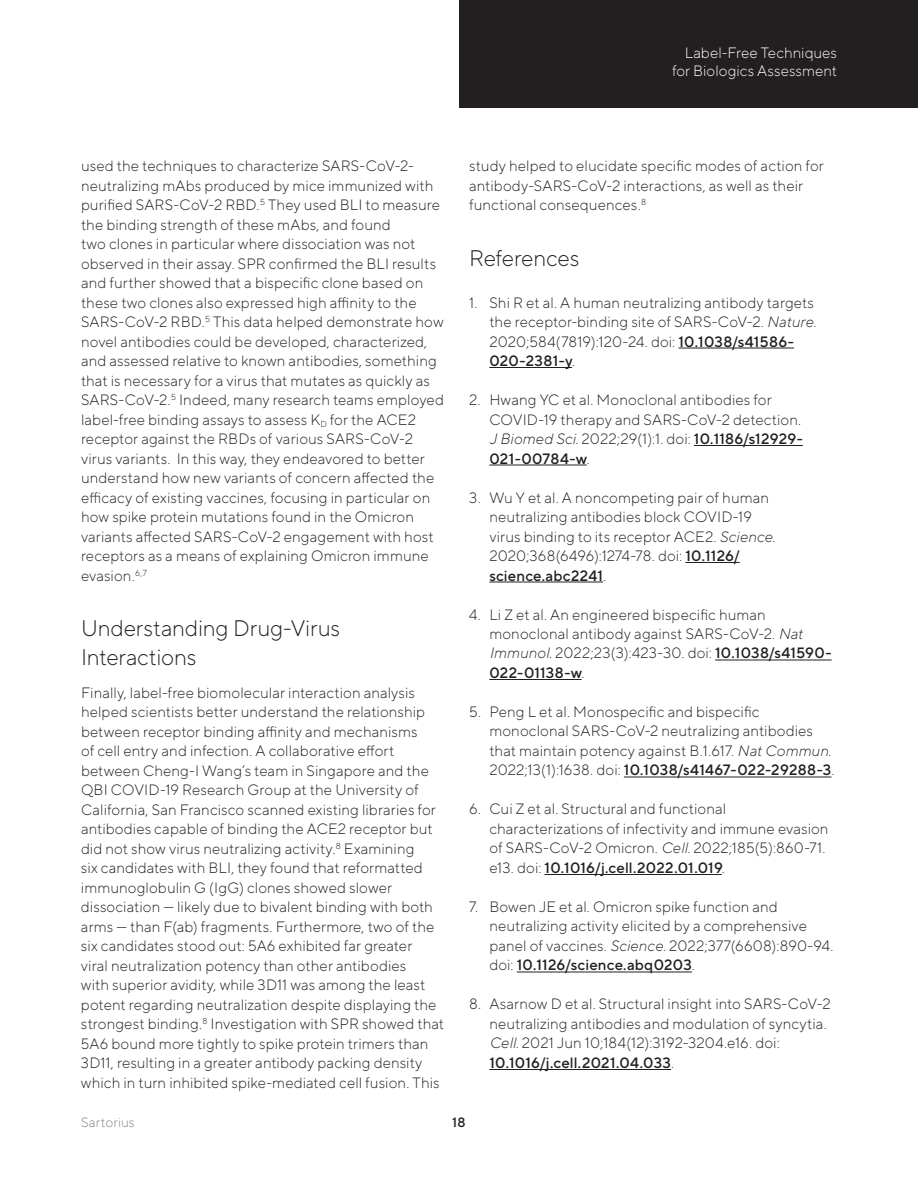
<style>
.page{position:relative;width:918px;height:1188px;background:#fff}
.page>*{position:absolute;margin:0;border:0;box-sizing:border-box;transform-origin:0 0}
.t1{font:300 22.5px/28.5px "TT Norms Pro";letter-spacing:-.005em;color:#231f20}
.t2{font:300 15px/19.5px "TT Norms Pro";letter-spacing:.01em;color:#231f20}
.t3{font:300 15px/18px "TT Norms Pro";letter-spacing:.005em;color:#fff;text-align:right}
.t4{font:300 13.5px "TT Norms Pro";letter-spacing:.01em;color:#808285}
.t5{font:500 13.5px "TT Norms Pro";color:#231f20}
.s1{font-style:italic}
.s2{font-weight:500}
</style>
<div class="page">
<hr style="left:678px;top:348px;width:116px;height:1px;background:#231f20">
<hr style="left:489px;top:367px;width:83px;height:1px;background:#231f20">
<hr style="left:694px;top:445px;width:109px;height:1px;background:#231f20">
<hr style="left:489px;top:465px;width:98px;height:1px;background:#231f20">
<hr style="left:685px;top:562px;width:55px;height:1px;background:#231f20">
<hr style="left:489px;top:582px;width:114px;height:1px;background:#231f20">
<hr style="left:715px;top:660px;width:117px;height:1px;background:#231f20">
<hr style="left:489px;top:679px;width:93px;height:1px;background:#231f20">
<hr style="left:624px;top:777px;width:207px;height:1px;background:#231f20">
<hr style="left:545px;top:874px;width:177px;height:1px;background:#231f20">
<hr style="left:517px;top:972px;width:175px;height:1px;background:#231f20">
<hr style="left:489px;top:1069px;width:182px;height:1px;background:#231f20">
<div style="left:459px;top:0;width:459px;height:108px;background:#231f20"></div>
<p class="t3" style="left:672px;top:43px;width:166px">Label-Free Techniques for Biologics Assessment</p>
<p class="t2" style="left:81px;top:155px;width:364px">used the techniques to characterize SARS-CoV-2- neutralizing mAbs produced by mice immunized with purified SARS-CoV-2 RBD.<sup>5</sup> They used BLI to measure the binding strength of these mAbs, and found<br>two clones in particular where dissociation was not observed in their assay. SPR confirmed the BLI results and further showed that a bispecific clone based on these two clones also expressed high affinity to the SARS-CoV-2 RBD.<sup>5</sup> This data helped demonstrate how novel antibodies could be developed, characterized, and assessed relative to known antibodies, something that is necessary for a virus that mutates as quickly as SARS-CoV-2.<sup>5</sup> Indeed, many research teams employed label-free binding assays to assess K<sub>D</sub> for the ACE2 receptor against the RBDs of various SARS-CoV-2 virus variants. In this way, they endeavored to better understand how new variants of concern affected the efficacy of existing vaccines, focusing in particular on how spike protein mutations found in the Omicron variants affected SARS-CoV-2 engagement with host receptors as a means of explaining Omicron immune evasion.<sup>6,7</sup></p>
<h1 class="t1" style="left:81px;top:612px;width:261px">Understanding Drug-Virus<br>Interactions</h1>
<p class="t2" style="left:81px;top:681px;width:365px">Finally, label-free biomolecular interaction analysis helped scientists better understand the relationship between receptor binding affinity and mechanisms<br>of cell entry and infection. A collaborative effort between Cheng-I Wang’s team in Singapore and the QBI COVID-19 Research Group at the University of California, San Francisco scanned existing libraries for antibodies capable of binding the ACE2 receptor but did not show virus neutralizing activity.<sup>8</sup> Examining<br>six candidates with BLI, they found that reformatted immunoglobulin G (IgG) clones showed slower dissociation — likely due to bivalent binding with both arms — than F(ab) fragments. Furthermore, two of the six candidates stood out: 5A6 exhibited far greater<br>viral neutralization potency than other antibodies<br>with superior avidity, while 3D11 was among the least potent regarding neutralization despite displaying the strongest binding.<sup>8</sup> Investigation with SPR showed that 5A6 bound more tightly to spike protein trimers than 3D11, resulting in a greater antibody packing density which in turn inhibited spike-mediated cell fusion. This</p>
<p class="t2" style="left:469px;top:155px;width:356px">study helped to elucidate specific modes of action for antibody-SARS-CoV-2 interactions, as well as their functional consequences.<sup>8</sup></p>
<h1 class="t1" style="left:469px;top:242px;width:112px">References</h1>
<p class="t2" style="left:489px;top:291px;width:328px;text-indent:-20px">1. Shi R et al. A human neutralizing antibody targets the receptor-binding site of SARS-CoV-2. <span class="s1">Nature</span>.<br>2020;584(7819):120-24. doi: <span class="s2">10.1038/s41586- 020-2381-y</span>.</p>
<p class="t2" style="left:489px;top:389px;width:315px;text-indent:-20px">2. Hwang YC et al. Monoclonal antibodies for COVID-19 therapy and SARS-CoV-2 detection.<br><span class="s1">J Biomed Sci</span>. 2022;29(1):1. doi: <span class="s2">10.1186/s12929- 021-00784-w</span>.</p>
<p class="t2" style="left:489px;top:486px;width:288px;text-indent:-20px">3. Wu Y et al. A noncompeting pair of human neutralizing antibodies block COVID-19 virus binding to its receptor ACE2. <span class="s1">Science</span>.<br>2020;368(6496):1274-78. doi: <span class="s2">10.1126/ science.abc2241</span>.</p>
<p class="t2" style="left:489px;top:603px;width:344px;text-indent:-20px">4. Li Z et al. An engineered bispecific human monoclonal antibody against SARS-CoV-2. <span class="s1">Nat Immunol</span>. 2022;23(3):423-30. doi: <span class="s2">10.1038/s41590- 022-01138-w</span>.</p>
<p class="t2" style="left:489px;top:701px;width:347px;text-indent:-20px">5. Peng L et al. Monospecific and bispecific monoclonal SARS-CoV-2 neutralizing antibodies that maintain potency against B.1.617. <span class="s1">Nat Commun</span>.<br>2022;13(1):1638. doi: <span class="s2">10.1038/s41467-022-29288-3</span>.</p>
<p class="t2" style="left:489px;top:798px;width:341px;text-indent:-20px">6. Cui Z et al. Structural and functional characterizations of infectivity and immune evasion of SARS-CoV-2 Omicron. <span class="s1">Cell</span>. 2022;185(5):860-71. e13. doi: <span class="s2">10.1016/j.cell.2022.01.019</span>.</p>
<p class="t2" style="left:489px;top:896px;width:346px;text-indent:-20px">7. Bowen JE et al. Omicron spike function and neutralizing activity elicited by a comprehensive panel of vaccines. <span class="s1">Science</span>. 2022;377(6608):890-94. doi: <span class="s2">10.1126/science.abq0203</span>.</p>
<p class="t2" style="left:489px;top:993px;width:343px;text-indent:-20px">8. Asarnow D et al. Structural insight into SARS-CoV-2 neutralizing antibodies and modulation of syncytia.<br><span class="s1">Cell</span>. 2021 Jun 10;184(12):3192-3204.e16. doi:<br><span class="s2">10.1016/j.cell.2021.04.033</span>.</p>
<p class="t4" style="left:81px;top:1112px;width:55px">Sartorius</p>
<p class="t5" style="left:452px;top:1112px;width:15px">18</p>
</div>
